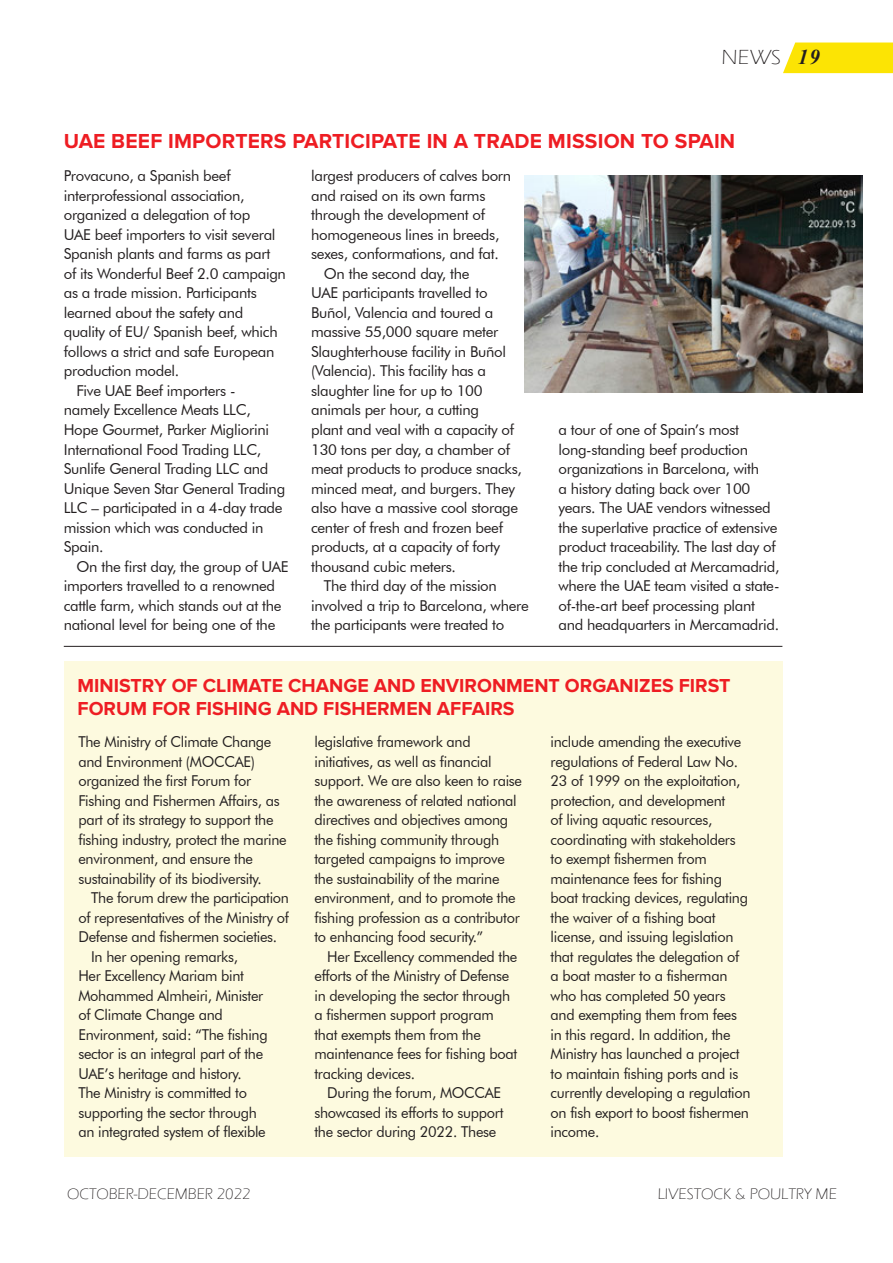
<style>
.page{position:relative;width:893px;height:1263px;background:#fff}
.page>*{position:absolute;margin:0;border:0;box-sizing:border-box;transform-origin:0 0}
.t1{font:700 21px "Proxima Nova";letter-spacing:.01em;color:#ee1d23}
.t2{font:300 21px "Eras ITC";color:#231f20;scale:1.06 1}
.t3{font:700 19.5px/22.5px "Proxima Nova";color:#ee1d23}
.t4{font:300 15.75px "Eras ITC";color:#231f20}
.t5{font:15px/19.5px "Futura BT";letter-spacing:-.02em;color:#231f20}
.s1{font-family:"Times New Roman";font-weight:700;font-style:italic}
</style>
<div class="page">
<div style="left:783px;top:43px;width:110px;height:30px;background:#fce404"></div>
<div style="left:64px;top:662px;width:718px;height:494px;background:#fdfadf"></div>
<hr style="left:64px;top:646px;width:718px;height:1px;background:#231f20">
<img style="left:525px;top:176px;width:337px;height:216px">
<p class="t2" style="left:721px;top:45px;width:94px">NEWS <span class="s1">19</span></p>
<p class="t1" style="left:64px;top:129px;width:673px">UAE BEEF IMPORTERS PARTICIPATE IN A TRADE MISSION TO SPAIN</p>
<p class="t5" style="left:64px;top:166px;width:224px">Provacuno, a Spanish beef interprofessional association, organized a delegation of top<br>UAE beef importers to visit several<br>Spanish plants and farms as part of its Wonderful Beef 2.0 campaign as a trade mission. Participants learned about the safety and quality of EU/ Spanish beef, which follows a strict and safe European production model.</p>
<p class="t5" style="left:64px;top:381px;width:223px;text-indent:13px">Five UAE Beef importers - namely Excellence Meats LLC,<br>Hope Gourmet, Parker Migliorini<br>International Food Trading LLC,<br>Sunlife General Trading LLC and<br>Unique Seven Star General Trading<br>LLC – participated in a 4-day trade mission which was conducted in<br>Spain.</p>
<p class="t5" style="left:64px;top:556px;width:226px;text-indent:13px">On the first day, the group of UAE importers travelled to a renowned cattle farm, which stands out at the national level for being one of the</p>
<p class="t5" style="left:311px;top:166px;width:202px">largest producers of calves born and raised on its own farms through the development of homogeneous lines in breeds, sexes, conformations, and fat.</p>
<p class="t5" style="left:311px;top:264px;width:212px;text-indent:13px">On the second day, the<br>UAE participants travelled to<br>Buñol, Valencia and toured a massive 55,000 square meter<br>Slaughterhouse facility in Buñol (Valencia). This facility has a slaughter line for up to 100 animals per hour, a cutting<br>plant and veal with a capacity of<br>130 tons per day, a chamber of meat products to produce snacks, minced meat, and burgers. They also have a massive cool storage center of fresh and frozen beef products, at a capacity of forty thousand cubic meters.</p>
<p class="t5" style="left:311px;top:576px;width:219px;text-indent:13px">The third day of the mission involved a trip to Barcelona, where the participants were treated to</p>
<p class="t5" style="left:558px;top:420px;width:223px">a tour of one of Spain’s most long-standing beef production organizations in Barcelona, with<br>a history dating back over 100 years. The UAE vendors witnessed the superlative practice of extensive product traceability. The last day of the trip concluded at Mercamadrid, where the UAE team visited a state&shy;of-the-art beef processing plant and headquarters in Mercamadrid.</p>
<p class="t3" style="left:78px;top:675px;width:654px">MINISTRY OF CLIMATE CHANGE AND ENVIRONMENT ORGANIZES FIRST<br>FORUM FOR FISHING AND FISHERMEN AFFAIRS</p>
<p class="t5" style="left:78px;top:732px;width:210px">The Ministry of Climate Change and Environment (MOCCAE) organized the first Forum for<br>Fishing and Fishermen Affairs, as part of its strategy to support the fishing industry, protect the marine environment, and ensure the sustainability of its biodiversity.</p>
<p class="t5" style="left:78px;top:888px;width:212px;text-align:justify;text-indent:13px">The forum drew the participation of representatives of the Ministry of Defense and fishermen societies.</p>
<p class="t5" style="left:78px;top:946px;width:191px;text-indent:13px">In her opening remarks,<br>Her Excellency Mariam bint<br>Mohammed Almheiri, Minister of Climate Change and<br>Environment, said: “The fishing sector is an integral part of the<br>UAE’s heritage and history.<br>The Ministry is committed to supporting the sector through an integrated system of flexible</p>
<p class="t5" style="left:314px;top:732px;width:209px">legislative framework and initiatives, as well as financial support. We are also keen to raise the awareness of related national directives and objectives among the fishing community through targeted campaigns to improve the sustainability of the marine environment, and to promote the fishing profession as a contributor to enhancing food security.”</p>
<p class="t5" style="left:314px;top:946px;width:204px;text-indent:13px">Her Excellency commended the efforts of the Ministry of Defense in developing the sector through a fishermen support program that exempts them from the maintenance fees for fishing boat tracking devices.</p>
<p class="t5" style="left:314px;top:1083px;width:190px;text-indent:13px">During the forum, MOCCAE showcased its efforts to support the sector during 2022. These</p>
<p class="t5" style="left:551px;top:732px;width:202px">include amending the executive regulations of Federal Law No.<br>23 of 1999 on the exploitation, protection, and development<br>of living aquatic resources, coordinating with stakeholders to exempt fishermen from maintenance fees for fishing boat tracking devices, regulating the waiver of a fishing boat license, and issuing legislation that regulates the delegation of a boat master to a fisherman who has completed 50 years and exempting them from fees in this regard. In addition, the<br>Ministry has launched a project to maintain fishing ports and is currently developing a regulation on fish export to boost fishermen income.</p>
<p class="t4" style="left:67px;top:1185px;width:185px">OCTOBER-DECEMBER 2022</p>
<p class="t4" style="left:658px;top:1185px;width:181px">LIVESTOCK &amp; POULTRY ME</p>
</div>
